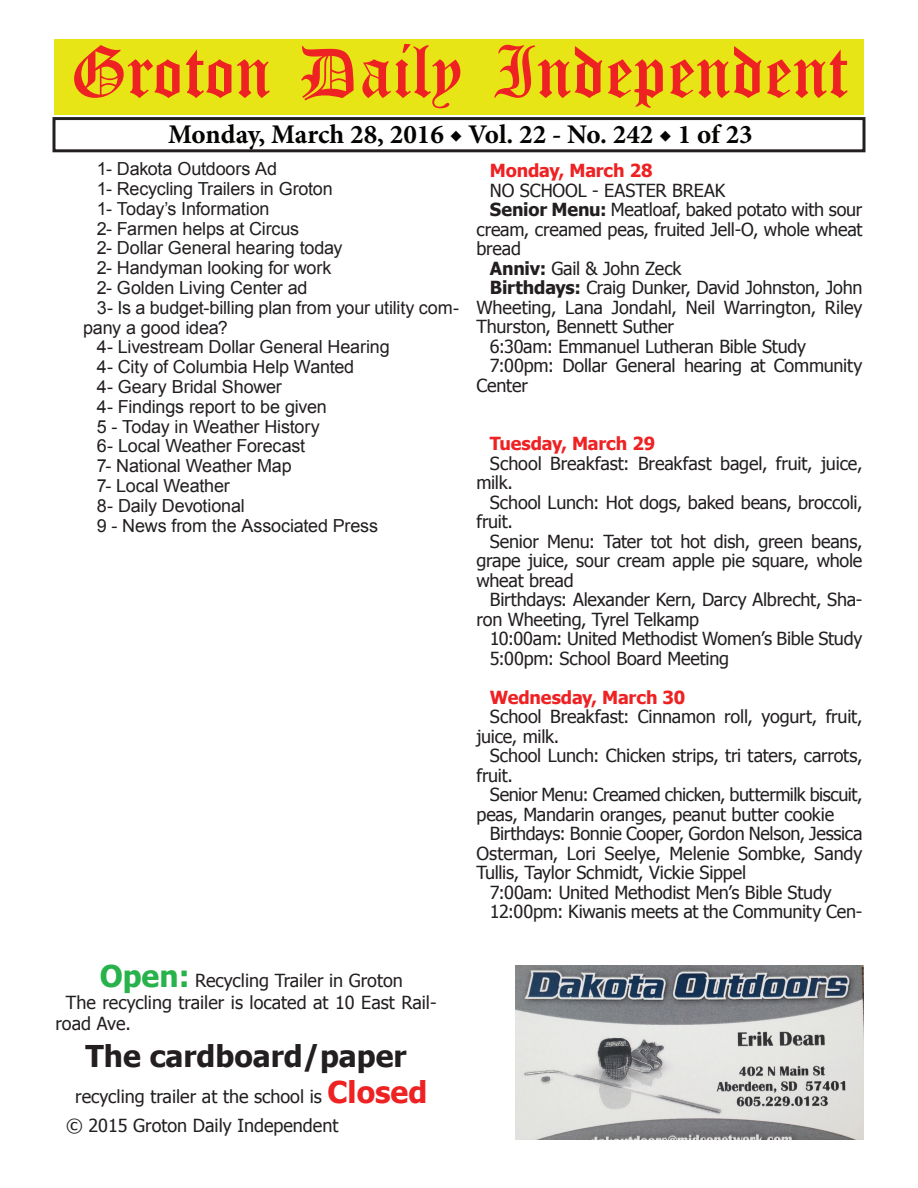
<style>
.page{position:relative;width:918px;height:1188px;background:#fff}
.page>*{position:absolute;margin:0;border:0;box-sizing:border-box;transform-origin:0 0}
.t1{font:54px "Old English Five";color:#ee2123}
.t2{font:700 30px "Tahoma";color:#231f20}
.t3{font:700 27px "Minion Pro";color:#040503}
.t4{font:18px/19.5px "Tahoma";letter-spacing:-.01em;color:#231f20}
.t5{font:18px "Arial";letter-spacing:-.01em;color:#231f20}
.t6{font:700 18px "Tahoma";letter-spacing:-.01em;color:#ee2123}
.s1{font-weight:700;font-size:30px;color:#28b24b}
.s2{font-weight:700;font-size:30px;color:#ee2123}
.s3{font-weight:700}
</style>
<div class="page">
<div style="left:52px;top:117px;width:814px;height:35px;border:3px solid #231f20"></div>
<div style="left:54px;top:40px;width:810px;height:75px;background:#e7e515"></div>
<img style="left:515px;top:965px;width:349px;height:174px">
<h1 class="t1" style="left:70px;top:47px;width:779px">Groton Daily Independent</h1>
<h3 class="t3" style="left:168px;top:116px;width:586px">Monday, March 28, 2016 ◆ Vol. 22 - No. 242 ◆ 1 of 23</h3>
<p class="t5" style="left:97px;top:157px;width:182px">1- Dakota Outdoors Ad</p>
<p class="t5" style="left:97px;top:177px;width:238px">1- Recycling Trailers in Groton</p>
<p class="t5" style="left:97px;top:197px;width:174px">1- Today’s Information</p>
<p class="t5" style="left:97px;top:216px;width:204px">2- Farmen helps at Circus</p>
<p class="t5" style="left:97px;top:236px;width:247px">2- Dollar General hearing today</p>
<p class="t5" style="left:97px;top:256px;width:236px">2- Handyman looking for work</p>
<p class="t5" style="left:97px;top:276px;width:212px">2- Golden Living Center ad</p>
<p class="t5" style="left:97px;top:296px;width:364px">3- Is a budget-billing plan from your utility com-</p>
<p class="t5" style="left:83px;top:315px;width:146px">pany a good idea?</p>
<p class="t5" style="left:97px;top:335px;width:295px">4- Livestream Dollar General Hearing</p>
<p class="t5" style="left:97px;top:355px;width:259px">4- City of Columbia Help Wanted</p>
<p class="t5" style="left:97px;top:375px;width:187px">4- Geary Bridal Shower</p>
<p class="t5" style="left:97px;top:395px;width:232px">4- Findings report to be given</p>
<p class="t5" style="left:97px;top:414px;width:225px">5 - Today in Weather History</p>
<p class="t5" style="left:97px;top:434px;width:210px">6- Local Weather Forecast</p>
<p class="t5" style="left:97px;top:454px;width:197px">7- National Weather Map</p>
<p class="t5" style="left:97px;top:474px;width:135px">7- Local Weather</p>
<p class="t5" style="left:97px;top:494px;width:150px">8- Daily Devotional</p>
<p class="t5" style="left:97px;top:513px;width:283px">9 - News from the Associated Press</p>
<p class="t4" style="left:100px;top:970px;width:305px"><span class="s1">Open:</span> Recycling Trailer in Groton</p>
<p class="t4" style="left:66px;top:992px;width:372px">The recycling trailer is located at 10 East Rail-</p>
<p class="t4" style="left:56px;top:1013px;width:77px">road Ave.</p>
<h2 class="t2" style="left:86px;top:1035px;width:323px">The cardboard/paper</h2>
<p class="t4" style="left:75px;top:1086px;width:354px">recycling trailer at the school is <span class="s2">Closed</span></p>
<p class="t4" style="left:66px;top:1115px;width:274px">© 2015 Groton Daily Independent</p>
<p class="t6" style="left:490px;top:158px;width:164px">Monday, March 28</p>
<p class="t4" style="left:490px;top:180px;width:237px">NO SCHOOL - EASTER BREAK</p>
<p class="t4" style="left:490px;top:199px;width:374px"><span class="s3">Senior Menu:</span> Meatloaf, baked potato with sour</p>
<p class="t4" style="left:476px;top:219px;width:387px">cream, creamed peas, fruited Jell-O, whole wheat</p>
<p class="t4" style="left:476px;top:238px;width:46px">bread</p>
<p class="t4" style="left:490px;top:258px;width:193px"><span class="s3">Anniv:</span> Gail &amp; John Zeck</p>
<p class="t4" style="left:490px;top:277px;width:374px"><span class="s3">Birthdays:</span> Craig Dunker, David Johnston, John</p>
<p class="t4" style="left:476px;top:297px;width:387px">Wheeting, Lana Jondahl, Neil Warrington, Riley</p>
<p class="t4" style="left:476px;top:316px;width:199px">Thurston, Bennett Suther</p>
<p class="t4" style="left:490px;top:336px;width:318px">6:30am: Emmanuel Lutheran Bible Study</p>
<p class="t4" style="left:490px;top:355px;width:374px">7:00pm: Dollar General hearing at Community</p>
<p class="t4" style="left:476px;top:375px;width:53px">Center</p>
<p class="t6" style="left:490px;top:431px;width:167px">Tuesday, March 29</p>
<p class="t4" style="left:476px;top:453px;width:388px;text-indent:14px">School Breakfast: Breakfast bagel, fruit, juice, milk.</p>
<p class="t4" style="left:476px;top:492px;width:388px;text-indent:14px">School Lunch: Hot dogs, baked beans, broccoli, fruit.</p>
<p class="t4" style="left:476px;top:531px;width:387px;text-align:justify;text-indent:14px">Senior Menu: Tater tot hot dish, green beans, grape juice, sour cream apple pie square, whole wheat bread</p>
<p class="t4" style="left:476px;top:589px;width:388px;text-indent:14px">Birthdays: Alexander Kern, Darcy Albrecht, Sha&shy;ron Wheeting, Tyrel Telkamp</p>
<p class="t4" style="left:490px;top:628px;width:374px">10:00am: United Methodist Women’s Bible Study<br>5:00pm: School Board Meeting</p>
<p class="t6" style="left:490px;top:685px;width:197px">Wednesday, March 30</p>
<p class="t4" style="left:476px;top:706px;width:388px;text-indent:14px">School Breakfast: Cinnamon roll, yogurt, fruit, juice, milk.</p>
<p class="t4" style="left:476px;top:745px;width:388px;text-indent:14px">School Lunch: Chicken strips, tri taters, carrots, fruit.</p>
<p class="t4" style="left:476px;top:784px;width:387px;text-indent:14px">Senior Menu: Creamed chicken, buttermilk biscuit, peas, Mandarin oranges, peanut butter cookie</p>
<p class="t4" style="left:490px;top:823px;width:374px">Birthdays: Bonnie Cooper, Gordon Nelson, Jessica</p>
<p class="t4" style="left:476px;top:843px;width:387px">Osterman, Lori Seelye, Melenie Sombke, Sandy</p>
<p class="t4" style="left:476px;top:862px;width:271px">Tullis, Taylor Schmidt, Vickie Sippel</p>
<p class="t4" style="left:490px;top:882px;width:343px">7:00am: United Methodist Men’s Bible Study</p>
<p class="t4" style="left:490px;top:901px;width:374px">12:00pm: Kiwanis meets at the Community Cen-</p>
</div>
